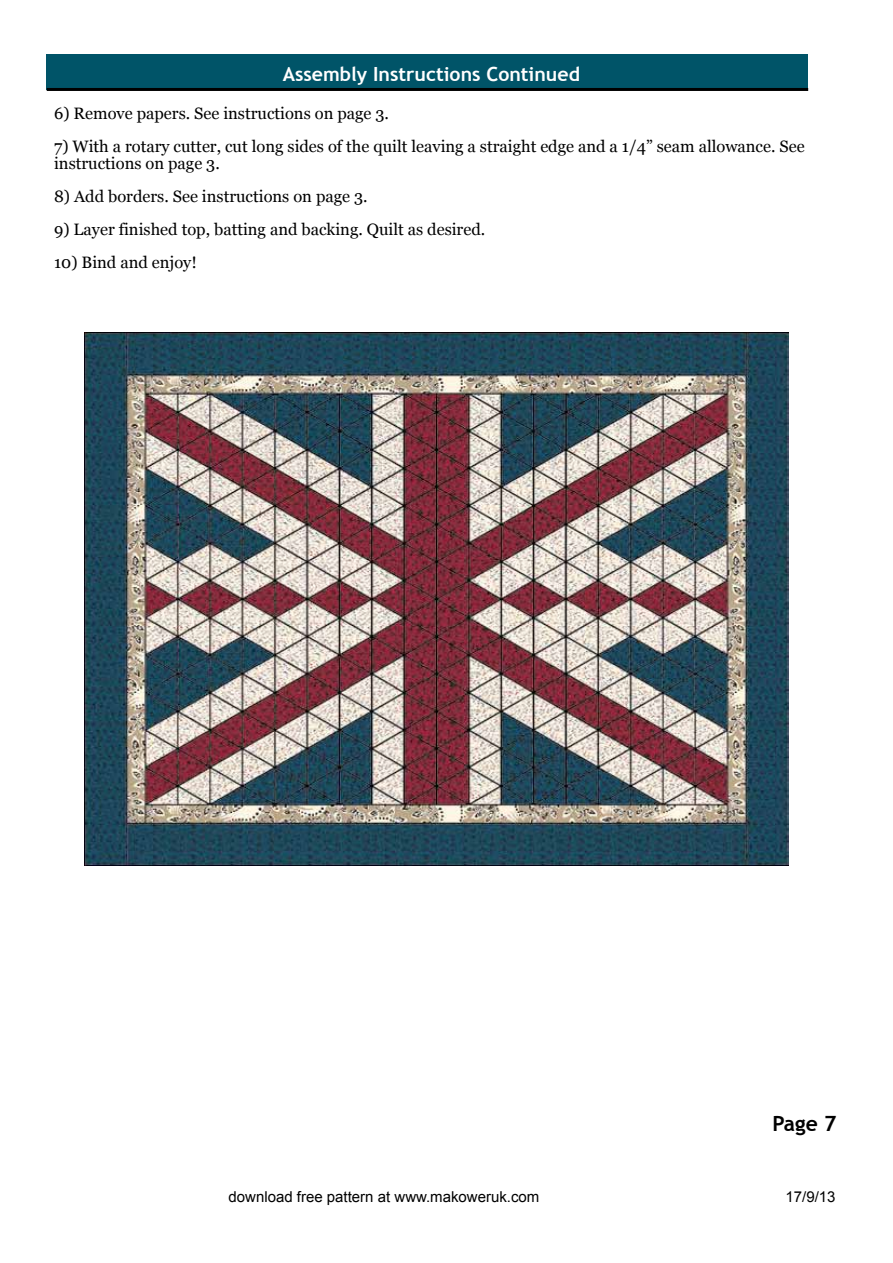
<style>
.page{position:relative;width:893px;height:1263px;background:#fff}
.page>*{position:absolute;margin:0;border:0;box-sizing:border-box;transform-origin:0 0}
.t1{font:700 21px "Trebuchet MS";color:#000}
.t2{font:700 19.5px "Trebuchet MS";color:#fff}
.t3{font:16.5px/16.5px "Georgia";color:#000}
.t4{font:15px "Arial";color:#000}
</style>
<div class="page">
<div style="left:47px;top:54px;width:761px;height:35px;background:#005468"></div>
<hr style="left:47px;top:88px;width:761px;height:3px;background:#000">
<img style="left:85px;top:333px;width:704px;height:533px">
<p class="t2" style="left:283px;top:62px;width:299px">Assembly Instructions Continued</p>
<p class="t3" style="left:54px;top:105px;width:336px">6) Remove papers. See instructions on page 3.</p>
<p class="t3" style="left:54px;top:138px;width:752px">7) With a rotary cutter, cut long sides of the quilt leaving a straight edge and a 1/4” seam allowance. See instructions on page 3.</p>
<p class="t3" style="left:54px;top:188px;width:315px">8) Add borders. See instructions on page 3.</p>
<p class="t3" style="left:54px;top:221px;width:433px">9) Layer finished top, batting and backing. Quilt as desired.</p>
<p class="t3" style="left:54px;top:254px;width:144px">10) Bind and enjoy!</p>
<p class="t1" style="left:773px;top:1110px;width:65px">Page 7</p>
<p class="t4" style="left:229px;top:1186px;width:312px">download free pattern at www.makoweruk.com</p>
<p class="t4" style="left:785px;top:1186px;width:52px">17/9/13</p>
</div>
